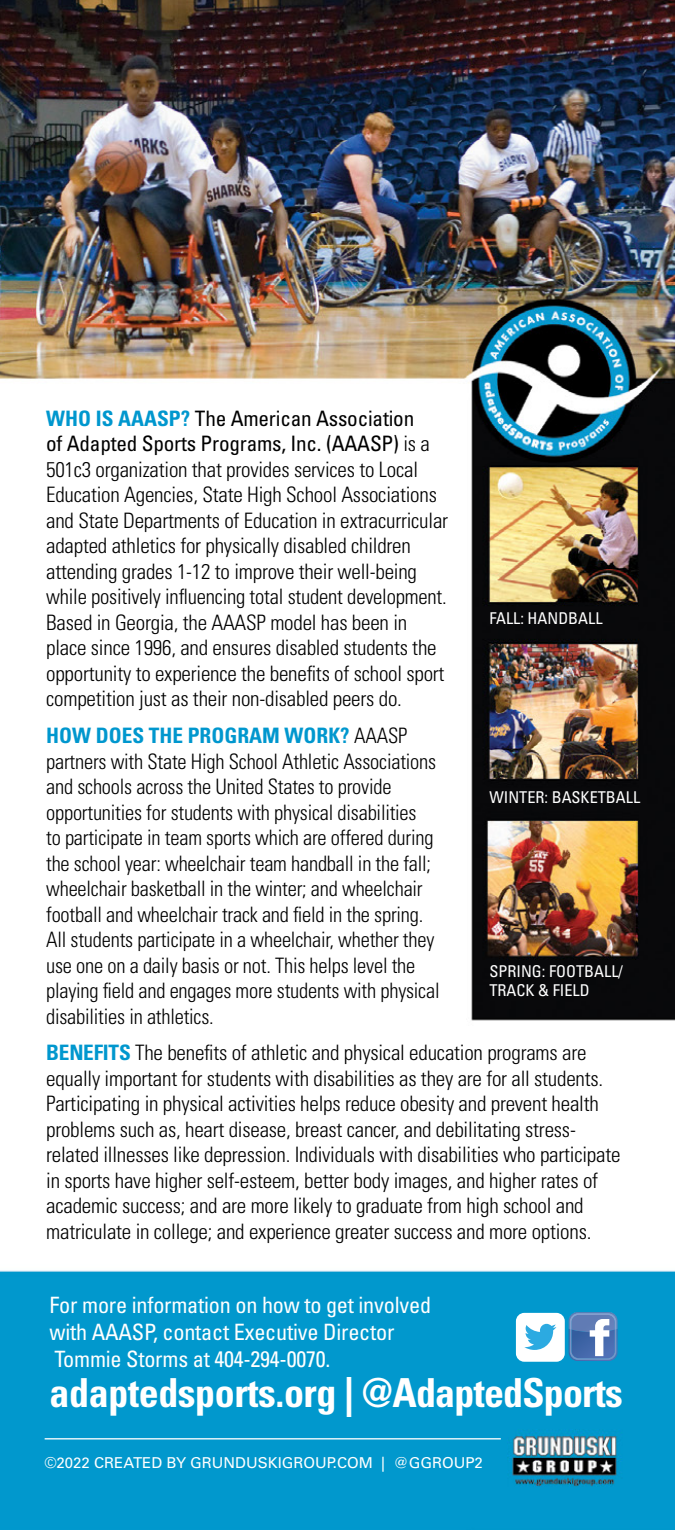
<style>
.page{position:relative;width:675px;height:1530px;background:#fff}
.page>*{position:absolute;margin:0;border:0;box-sizing:border-box;transform-origin:0 0}
.t1{font:700 condensed 40px "Univers LT Std";letter-spacing:-.01em;color:#fff}
.t2{font:condensed 22.5px/27px "Univers LT Std";letter-spacing:-.01em;color:#fff}
.t3{font:300 condensed 21.25px/25.5px "Univers LT Std";letter-spacing:-.01em;color:#000}
.t4{font:condensed 16.25px/19.5px "Univers LT Std";color:#fff}
.t5{font:15px "Univers LT Std";color:#fff}
.s1{font-weight:700;color:#0097ce}
.s2{font-weight:400}
</style>
<div class="page">
<img style="left:0;top:0;width:675px;height:1530px">
<hr style="left:45px;top:1438px;width:456px;height:1px;background:#fff">
<svg style="left:569px;top:1312px;width:49px;height:49px"></svg>
<div style="left:516px;top:1313px;width:49px;height:49px;background:#fff;border-radius:8px"></div>
<svg style="left:524px;top:1324px;width:32px;height:26px"></svg>
<p class="t3" style="left:46px;top:406px;width:403px"><span class="s1">WHO IS AAASP?</span> <span class="s2">The American Association<br>of Adapted Sports Programs, Inc. (AAASP)</span> is a 501c3 organization that provides services to Local Education Agencies, State High School Associations and State Departments of Education in extracurricular adapted athletics for physically disabled children attending grades 1-12 to improve their well-being while positively influencing total student development.<br>Based in Georgia, the AAASP model has been in place since 1996, and ensures disabled students the opportunity to experience the benefits of school sport competition just as their non-disabled peers do.</p>
<p class="t3" style="left:46px;top:723px;width:395px"><span class="s1">HOW DOES THE PROGRAM WORK?</span> AAASP partners with State High School Athletic Associations and schools across the United States to provide opportunities for students with physical disabilities<br>to participate in team sports which are offered during the school year: wheelchair team handball in the fall; wheelchair basketball in the winter; and wheelchair football and wheelchair track and field in the spring.<br>All students participate in a wheelchair, whether they use one on a daily basis or not. This helps level the playing field and engages more students with physical disabilities in athletics.</p>
<p class="t3" style="left:46px;top:1040px;width:576px"><span class="s1">BENEFITS</span> The benefits of athletic and physical education programs are equally important for students with disabilities as they are for all students.<br>Participating in physical activities helps reduce obesity and prevent health problems such as, heart disease, breast cancer, and debilitating stress&shy;related illnesses like depression. Individuals with disabilities who participate in sports have higher self-esteem, better body images, and higher rates of academic success; and are more likely to graduate from high school and matriculate in college; and experience greater success and more options.</p>
<p class="t4" style="left:489px;top:608px;width:115px">FALL: HANDBALL</p>
<p class="t4" style="left:489px;top:787px;width:152px">WINTER: BASKETBALL</p>
<p class="t4" style="left:489px;top:961px;width:135px">SPRING: FOOTBALL/<br>TRACK &amp; FIELD</p>
<p class="t2" style="left:50px;top:1291px;width:383px">For more information on how to get involved with AAASP, contact Executive Director<br>Tommie Storms at 404-294-0070.</p>
<h1 class="t1" style="left:50px;top:1368px;width:575px">adaptedsports.org | @AdaptedSports</h1>
<p class="t5" style="left:45px;top:1454px;width:440px">©2022 CREATED BY GRUNDUSKIGROUP.COM | @GGROUP2</p>
</div>
